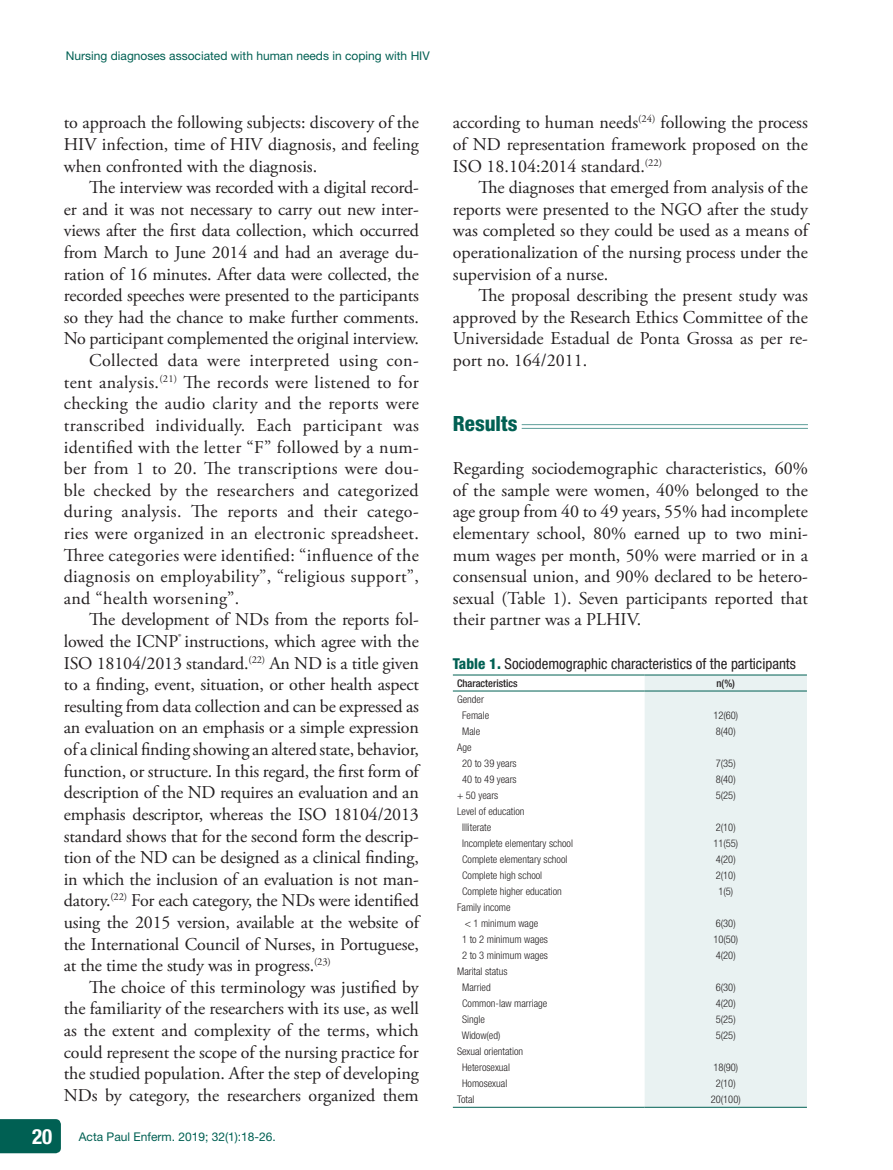
<style>
.page{position:relative;width:893px;height:1170px;background:#fff}
.page>*{position:absolute;margin:0;border:0;box-sizing:border-box;transform-origin:0 0}
.t1{font:800 condensed 21px "Helvetica Neue LT Std";color:#006053}
.t2{font:700 condensed 21px "Helvetica Neue LT Std";color:#fff}
.t3{font:18px/21.6px "Adobe Garamond Pro";letter-spacing:-.01em;color:#231f20;text-align:justify}
.t4{font:18px "Adobe Garamond Pro";letter-spacing:.02em;color:#231f20}
.t5{font:condensed 15px "Helvetica Neue LT Std";color:#231f20}
.t6{font:12px "Helvetica Neue LT Std";color:#006053}
.t7{font:300 condensed 10.5px/16px "Helvetica Neue LT Std";color:#231f20}
.t8{font:500 condensed 10.5px "Helvetica Neue LT Std";color:#231f20}
.s1{font-weight:800;color:#006053}
</style>
<div class="page">
<div style="left:0;top:1119px;width:61px;height:34px;background:#006053"></div>
<hr style="left:453px;top:424px;width:355px;height:1px;background:#5c9e99">
<hr style="left:453px;top:428px;width:355px;height:1px;background:#5c9e99">
<div style="left:453px;top:418px;width:69px;height:19px;background:#fff"></div>
<div style="left:645px;top:675px;width:162px;height:431px;background:#e9f2f2"></div>
<hr style="left:453px;top:1106px;width:192px;height:1px;background:#006053">
<hr style="left:645px;top:1106px;width:162px;height:1px;background:#006053">
<hr style="left:453px;top:674px;width:192px;height:1px;background:#006053">
<hr style="left:645px;top:674px;width:162px;height:1px;background:#006053">
<hr style="left:453px;top:690px;width:192px;height:1px;background:#006053">
<hr style="left:645px;top:690px;width:162px;height:1px;background:#006053">
<p class="t6" style="left:66px;top:48px;width:365px">Nursing diagnoses associated with human needs in coping with HIV</p>
<p class="t3" style="left:64px;top:112px;width:357px">to approach the following subjects: discovery of the HIV infection, time of HIV diagnosis, and feeling when confronted with the diagnosis.</p>
<p class="t3" style="left:89px;top:177px;width:331px">The interview was recorded with a digital record-</p>
<p class="t3" style="left:64px;top:199px;width:357px">er and it was not necessary to carry out new inter-</p>
<p class="t3" style="left:64px;top:220px;width:357px">views after the first data collection, which occurred</p>
<p class="t3" style="left:64px;top:242px;width:357px">from March to June 2014 and had an average du-</p>
<p class="t3" style="left:64px;top:264px;width:356px">ration of 16 minutes. After data were collected, the</p>
<p class="t3" style="left:64px;top:285px;width:357px">recorded speeches were presented to the participants</p>
<p class="t3" style="left:64px;top:307px;width:357px">so they had the chance to make further comments.</p>
<p class="t3" style="left:64px;top:328px;width:357px">No participant complemented the original interview.</p>
<p class="t4" style="left:89px;top:349px;width:331px">Collected data were interpreted using con-</p>
<p class="t4" style="left:64px;top:371px;width:357px">tent analysis.<sup>(21)</sup> The records were listened to for</p>
<p class="t4" style="left:64px;top:393px;width:357px">checking the audio clarity and the reports were</p>
<p class="t4" style="left:64px;top:414px;width:357px">transcribed individually. Each participant was</p>
<p class="t4" style="left:64px;top:436px;width:357px">identified with the letter “F” followed by a num-</p>
<p class="t4" style="left:64px;top:457px;width:356px">ber from 1 to 20. The transcriptions were dou-</p>
<p class="t4" style="left:64px;top:479px;width:356px">ble checked by the researchers and categorized</p>
<p class="t4" style="left:64px;top:501px;width:357px">during analysis. The reports and their catego-</p>
<p class="t4" style="left:64px;top:522px;width:357px">ries were organized in an electronic spreadsheet.</p>
<p class="t4" style="left:64px;top:544px;width:357px">Three categories were identified: “influence of the</p>
<p class="t4" style="left:64px;top:565px;width:357px">diagnosis on employability”, “religious support”,</p>
<p class="t4" style="left:64px;top:587px;width:177px">and “health worsening”.</p>
<p class="t3" style="left:89px;top:609px;width:331px">The development of NDs from the reports fol-</p>
<p class="t3" style="left:64px;top:631px;width:357px">lowed the ICNP<sup>®</sup> instructions, which agree with the</p>
<p class="t3" style="left:64px;top:652px;width:356px">ISO 18104/2013 standard.<sup>(22)</sup> An ND is a title given</p>
<p class="t3" style="left:64px;top:674px;width:357px">to a finding, event, situation, or other health aspect</p>
<p class="t3" style="left:64px;top:696px;width:357px">resulting from data collection and can be expressed as</p>
<p class="t3" style="left:64px;top:717px;width:357px">an evaluation on an emphasis or a simple expression</p>
<p class="t3" style="left:64px;top:739px;width:357px">of a clinical finding showing an altered state, behavior,</p>
<p class="t3" style="left:64px;top:760px;width:356px">function, or structure. In this regard, the first form of</p>
<p class="t3" style="left:64px;top:782px;width:357px">description of the ND requires an evaluation and an</p>
<p class="t3" style="left:64px;top:804px;width:357px">emphasis descriptor, whereas the ISO 18104/2013</p>
<p class="t3" style="left:64px;top:825px;width:357px">standard shows that for the second form the descrip-</p>
<p class="t3" style="left:64px;top:847px;width:357px">tion of the ND can be designed as a clinical finding,</p>
<p class="t3" style="left:64px;top:868px;width:357px">in which the inclusion of an evaluation is not man-</p>
<p class="t3" style="left:64px;top:890px;width:357px">datory.<sup>(22)</sup> For each category, the NDs were identified</p>
<p class="t3" style="left:64px;top:912px;width:357px">using the 2015 version, available at the website of</p>
<p class="t3" style="left:64px;top:933px;width:357px">the International Council of Nurses, in Portuguese,</p>
<p class="t3" style="left:64px;top:955px;width:269px">at the time the study was in progress.<sup>(23)</sup></p>
<p class="t3" style="left:89px;top:976px;width:331px">The choice of this terminology was justified by</p>
<p class="t3" style="left:64px;top:998px;width:357px">the familiarity of the researchers with its use, as well</p>
<p class="t3" style="left:64px;top:1020px;width:357px">as the extent and complexity of the terms, which</p>
<p class="t3" style="left:64px;top:1041px;width:357px">could represent the scope of the nursing practice for</p>
<p class="t3" style="left:64px;top:1063px;width:356px">the studied population. After the step of developing</p>
<p class="t3" style="left:64px;top:1084px;width:356px">NDs by category, the researchers organized them</p>
<p class="t2" style="left:32px;top:1123px;width:22px">20</p>
<p class="t6" style="left:79px;top:1129px;width:199px">Acta Paul Enferm. 2019; 32(1):18-26.</p>
<p class="t3" style="left:453px;top:112px;width:357px">according to human needs<sup>(24)</sup> following the process of ND representation framework proposed on the ISO 18.104:2014 standard.<sup>(22)</sup></p>
<p class="t3" style="left:453px;top:177px;width:357px;text-indent:26px">The diagnoses that emerged from analysis of the reports were presented to the NGO after the study was completed so they could be used as a means of operationalization of the nursing process under the supervision of a nurse.</p>
<p class="t3" style="left:453px;top:285px;width:357px;text-indent:26px">The proposal describing the present study was approved by the Research Ethics Committee of the Universidade Estadual de Ponta Grossa as per re&shy;port no. 164/2011.</p>
<p class="t1" style="left:453px;top:410px;width:66px">Results</p>
<p class="t3" style="left:453px;top:458px;width:357px">Regarding sociodemographic characteristics, 60% of the sample were women, 40% belonged to the age group from 40 to 49 years, 55% had incomplete elementary school, 80% earned up to two mini&shy;mum wages per month, 50% were married or in a consensual union, and 90% declared to be hetero&shy;sexual (Table 1). Seven participants reported that their partner was a PLHIV.</p>
<p class="t5" style="left:453px;top:654px;width:345px"><span class="s1">Table 1.</span> Sociodemographic characteristics of the participants</p>
<p class="t8" style="left:457px;top:676px;width:62px">Characteristics</p>
<p class="t8" style="left:717px;top:676px;width:20px">n(%)</p>
<p class="t7" style="left:457px;top:691px;width:34px;text-align:center">Gender<br>Female</p>
<p class="t7" style="left:713px;top:707px;width:26px">12(60)</p>
<p class="t7" style="left:462px;top:723px;width:20px">Male</p>
<p class="t7" style="left:716px;top:723px;width:21px">8(40)</p>
<p class="t7" style="left:462px;top:739px;width:56px;text-indent:-5px">Age<br>20 to 39 years</p>
<p class="t7" style="left:716px;top:755px;width:21px">7(35)</p>
<p class="t7" style="left:462px;top:771px;width:56px">40 to 49 years</p>
<p class="t7" style="left:716px;top:771px;width:21px">8(40)</p>
<p class="t7" style="left:457px;top:787px;width:43px">+ 50 years</p>
<p class="t7" style="left:716px;top:787px;width:21px">5(25)</p>
<p class="t7" style="left:462px;top:803px;width:64px;text-indent:-5px">Level of education<br>Illiterate</p>
<p class="t7" style="left:716px;top:819px;width:21px">2(10)</p>
<p class="t7" style="left:462px;top:835px;width:112px">Incomplete elementary school</p>
<p class="t7" style="left:713px;top:835px;width:26px">11(55)</p>
<p class="t7" style="left:462px;top:851px;width:107px">Complete elementary school</p>
<p class="t7" style="left:716px;top:851px;width:21px">4(20)</p>
<p class="t7" style="left:462px;top:867px;width:82px">Complete high school</p>
<p class="t7" style="left:716px;top:867px;width:21px">2(10)</p>
<p class="t7" style="left:462px;top:883px;width:101px">Complete higher education</p>
<p class="t7" style="left:718px;top:883px;width:16px">1(5)</p>
<p class="t7" style="left:465px;top:899px;width:75px;text-indent:-8px">Family income<br>&lt; 1 minimum wage</p>
<p class="t7" style="left:716px;top:915px;width:21px">6(30)</p>
<p class="t7" style="left:462px;top:931px;width:87px">1 to 2 minimum wages</p>
<p class="t7" style="left:713px;top:931px;width:26px">10(50)</p>
<p class="t7" style="left:462px;top:947px;width:87px">2 to 3 minimum wages</p>
<p class="t7" style="left:716px;top:947px;width:21px">4(20)</p>
<p class="t7" style="left:462px;top:963px;width:47px;text-indent:-5px">Marital status<br>Married</p>
<p class="t7" style="left:716px;top:979px;width:21px">6(30)</p>
<p class="t7" style="left:462px;top:995px;width:87px">Common-law marriage</p>
<p class="t7" style="left:716px;top:995px;width:21px">4(20)</p>
<p class="t7" style="left:462px;top:1011px;width:24px">Single</p>
<p class="t7" style="left:716px;top:1011px;width:21px">5(25)</p>
<p class="t7" style="left:462px;top:1027px;width:40px">Widow(ed)</p>
<p class="t7" style="left:716px;top:1027px;width:21px">5(25)</p>
<p class="t7" style="left:462px;top:1043px;width:63px;text-indent:-5px">Sexual orientation<br>Heterosexual</p>
<p class="t7" style="left:713px;top:1059px;width:26px">18(90)</p>
<p class="t7" style="left:462px;top:1075px;width:47px">Homosexual</p>
<p class="t7" style="left:716px;top:1075px;width:21px">2(10)</p>
<p class="t7" style="left:457px;top:1091px;width:19px">Total</p>
<p class="t7" style="left:711px;top:1091px;width:31px">20(100)</p>
</div>
